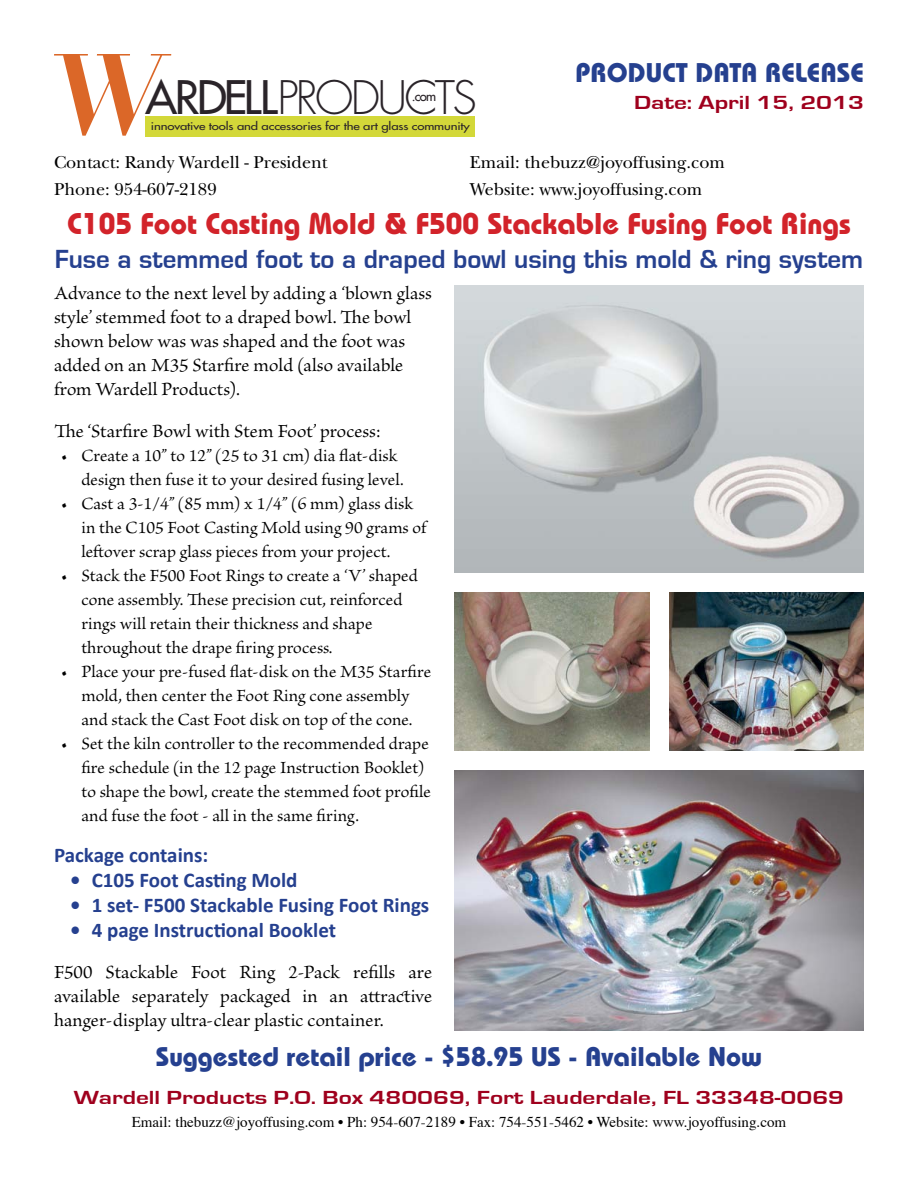
<style>
.page{position:relative;width:918px;height:1188px;background:#fff}
.page>*{position:absolute;margin:0;border:0;box-sizing:border-box;transform-origin:0 0}
.t1{font:300 45px "Futura";letter-spacing:-.06em;color:#2a2429}
.t2{font:700 30px "Bauhaus";color:#d2232a}
.t3{font:700 27px "Bauhaus";color:#25408f}
.t4{font:700 27px "Eurostile";color:#25408f}
.t5{font:700 21px "Calibri";color:#25408f}
.t6{font:19.5px/24px "Brioso Pro";color:#000}
.t7{font:700 19.5px "Eurostile";color:#9f001d;scale:1.3 1}
.t8{font:18px/24px "Brioso Pro";color:#000}
.t9{font:18px/27px "New Baskerville";color:#000}
.t10{font:15px "Times";color:#000}
.t11{font:13.05px "Futura";color:#2a2429}
.t12{font:10.5px "Futura";letter-spacing:-.01em;color:#2a2429;scale:1.25 1}
.s1{font-weight:400}
</style>
<div class="page">
<div style="left:146px;top:117px;width:329px;height:20px;background:#d3d839"></div>
<svg style="left:54px;top:54px;width:117px;height:82px"></svg>
<img style="left:455px;top:593px;width:194px;height:157px">
<img style="left:670px;top:593px;width:194px;height:157px">
<img style="left:455px;top:286px;width:409px;height:286px">
<img style="left:455px;top:771px;width:409px;height:259px">
<h1 class="t1" style="left:146px;top:69px;width:333px"><span class="s1">ARDELL</span>PRODUCTS</h1>
<p class="t12" style="left:151px;top:119px;width:257px">innovative tools and accessories for the art glass community</p>
<p class="t11" style="left:412px;top:88px;width:26px">.com</p>
<h3 class="t3" style="left:575px;top:56px;width:290px">PRODUCT DATA RELEASE</h3>
<p class="t7" style="left:634px;top:92px;width:178px">Date: April 15, 2013</p>
<p class="t9" style="left:54px;top:149px;width:275px">Contact: Randy Wardell - President<br>Phone: 954-607-2189</p>
<p class="t9" style="left:470px;top:149px;width:257px">Email: thebuzz@joyoffusing.com<br>Website: www.joyoffusing.com</p>
<h2 class="t2" style="left:67px;top:205px;width:785px">C105 Foot Casting Mold &amp; F500 Stackable Fusing Foot Rings</h2>
<h3 class="t4" style="left:55px;top:244px;width:810px">Fuse a stemmed foot to a draped bowl using this mold &amp; ring system</h3>
<p class="t6" style="left:54px;top:282px;width:379px">Advance to the next level by adding a ‘blown glass style’ stemmed foot to a draped bowl. The bowl shown below was was shaped and the foot was added on an M35 Starfire mold (also available from Wardell Products).</p>
<p class="t6" style="left:54px;top:421px;width:328px">The ‘Starfire Bowl with Stem Foot’ process:</p>
<p class="t8" style="left:81px;top:445px;width:324px;text-indent:-20px">• Create a 10” to 12” (25 to 31 cm) dia flat-disk design then fuse it to your desired fusing level.</p>
<p class="t8" style="left:81px;top:493px;width:347px;text-indent:-20px">• Cast a 3-1/4” (85 mm) x 1/4” (6 mm) glass disk in the C105 Foot Casting Mold using 90 grams of leftover scrap glass pieces from your project.</p>
<p class="t8" style="left:81px;top:565px;width:338px;text-indent:-20px">• Stack the F500 Foot Rings to create a ‘V’ shaped cone assembly. These precision cut, reinforced rings will retain their thickness and shape throughout the drape firing process.</p>
<p class="t8" style="left:61px;top:661px;width:371px;text-align:center">• Place your pre-fused flat-disk on the M35 Starfire mold, then center the Foot Ring cone assembly<br>and stack the Cast Foot disk on top of the cone.</p>
<p class="t8" style="left:81px;top:733px;width:351px;text-indent:-20px">• Set the kiln controller to the recommended drape fire schedule (in the 12 page Instruction Booklet) to shape the bowl, create the stemmed foot profile and fuse the foot - all in the same firing.</p>
<p class="t5" style="left:54px;top:841px;width:156px">Package contains:</p>
<p class="t5" style="left:70px;top:866px;width:229px">• C105 Foot Casting Mold</p>
<p class="t5" style="left:70px;top:892px;width:361px">• 1 set- F500 Stackable Fusing Foot Rings</p>
<p class="t5" style="left:70px;top:917px;width:267px">• 4 page Instructional Booklet</p>
<p class="t6" style="left:54px;top:961px;width:380px;text-align:justify">F500 Stackable Foot Ring 2-Pack refills are available separately packaged in an attractive hanger-display ultra-clear plastic container.</p>
<h3 class="t3" style="left:156px;top:1040px;width:608px">Suggested retail price - $58.95 US - Available Now</h3>
<p class="t7" style="left:74px;top:1087px;width:594px">Wardell Products P.O. Box 480069, Fort Lauderdale, FL 33348-0069</p>
<p class="t10" style="left:132px;top:1113px;width:656px">Email: thebuzz@joyoffusing.com • Ph: 954-607-2189 • Fax: 754-551-5462 • Website: www.joyoffusing.com</p>
</div>
